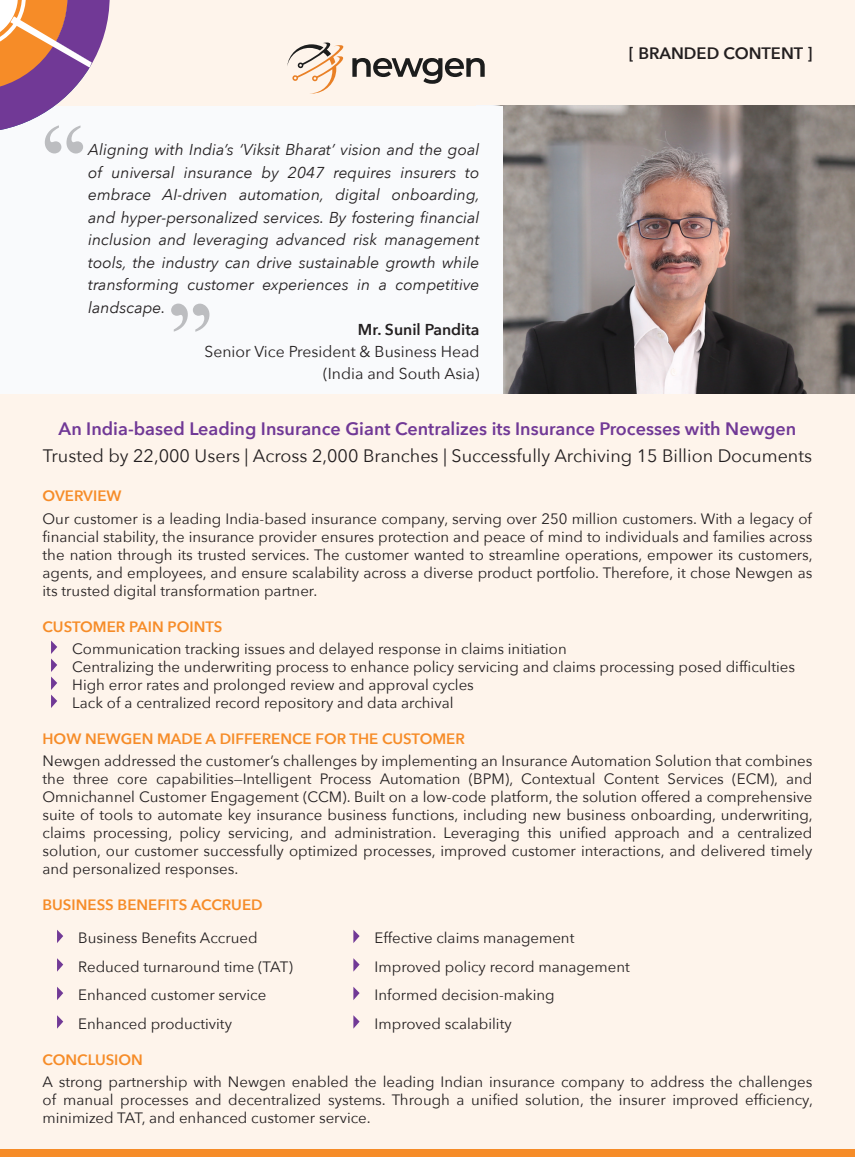
<style>
.page{position:relative;width:855px;height:1157px;background:#fef4eb}
.page>*{position:absolute;margin:0;border:0;box-sizing:border-box;transform-origin:0 0}
.t1{font:18px "Avenir Next";color:#231f20}
.t2{font:600 18px "Avenir Next";color:#713996}
.t3{font:600 16.5px "Avenir Next";color:#231f20}
.t4{font:italic 15.75px/22.5px "Avenir Next";color:#231f20;text-align:justify}
.t5{font:15.75px/21.9px "Avenir Next";color:#231f20;text-align:right}
.t6{font:600 15.75px "Avenir Next";color:#231f20}
.t7{font:15px/18px "Avenir Next";color:#231f20;text-align:justify}
.t8{font:600 15px "Avenir Next";color:#f68c28}
</style>
<div class="page">
<img style="left:502px;top:106px;width:353px;height:287px">
<div style="left:0;top:1149px;width:855px;height:8px;background:#f68c28"></div>
<svg style="left:51px;top:640px;width:6px;height:68px"></svg>
<svg style="left:57px;top:930px;width:6px;height:13px"></svg>
<svg style="left:353px;top:930px;width:6px;height:13px"></svg>
<svg style="left:57px;top:958px;width:6px;height:13px"></svg>
<svg style="left:353px;top:958px;width:6px;height:13px"></svg>
<svg style="left:57px;top:987px;width:6px;height:13px"></svg>
<svg style="left:353px;top:987px;width:6px;height:13px"></svg>
<svg style="left:57px;top:1015px;width:6px;height:13px"></svg>
<svg style="left:353px;top:1015px;width:6px;height:13px"></svg>
<div style="left:0;top:106px;width:502px;height:287px;background:#f9fafc"></div>
<svg style="left:352px;top:58px;width:133px;height:26px"></svg>
<svg style="left:287px;top:43px;width:57px;height:51px"></svg>
<svg style="left:171px;top:303px;width:38px;height:29px"></svg>
<svg style="left:0;top:0;width:110px;height:153px"></svg>
<p class="t4" style="left:88px;top:138px;width:393px">Aligning with India’s ‘Viksit Bharat’ vision and the goal of universal insurance by 2047 requires insurers to embrace AI-driven automation, digital onboarding, and hyper-personalized services. By fostering financial inclusion and leveraging advanced risk management tools, the industry can drive sustainable growth while transforming customer experiences in a competitive landscape.</p>
<p class="t6" style="left:358px;top:316px;width:123px">Mr. Sunil Pandita</p>
<p class="t5" style="left:204px;top:339px;width:276px">Senior Vice President &amp; Business Head (India and South Asia)</p>
<p class="t3" style="left:629px;top:39px;width:185px">[ BRANDED CONTENT ]</p>
<p class="t2" style="left:59px;top:413px;width:739px">An India-based Leading Insurance Giant Centralizes its Insurance Processes with Newgen</p>
<p class="t1" style="left:43px;top:441px;width:770px">Trusted by 22,000 Users | Across 2,000 Branches | Successfully Archiving 15 Billion Documents</p>
<p class="t8" style="left:43px;top:483px;width:80px">OVERVIEW</p>
<p class="t7" style="left:43px;top:509px;width:772px">Our customer is a leading India-based insurance company, serving over 250 million customers. With a legacy of financial stability, the insurance provider ensures protection and peace of mind to individuals and families across the nation through its trusted services. The customer wanted to streamline operations, empower its customers, agents, and employees, and ensure scalability across a diverse product portfolio. Therefore, it chose Newgen as its trusted digital transformation partner.</p>
<p class="t8" style="left:43px;top:613px;width:181px">CUSTOMER PAIN POINTS</p>
<p class="t7" style="left:72px;top:639px;width:724px;text-align:left">Communication tracking issues and delayed response in claims initiation<br>Centralizing the underwriting process to enhance policy servicing and claims processing posed difficulties High error rates and prolonged review and approval cycles<br>Lack of a centralized record repository and data archival</p>
<p class="t8" style="left:43px;top:726px;width:424px">HOW NEWGEN MADE A DIFFERENCE FOR THE CUSTOMER</p>
<p class="t7" style="left:43px;top:751px;width:772px">Newgen addressed the customer’s challenges by implementing an Insurance Automation Solution that combines the three core capabilities—Intelligent Process Automation (BPM), Contextual Content Services (ECM), and Omnichannel Customer Engagement (CCM). Built on a low-code platform, the solution offered a comprehensive suite of tools to automate key insurance business functions, including new business onboarding, underwriting, claims processing, policy servicing, and administration. Leveraging this unified approach and a centralized solution, our customer successfully optimized processes, improved customer interactions, and delivered timely and personalized responses.</p>
<p class="t8" style="left:43px;top:892px;width:221px">BUSINESS BENEFITS ACCRUED</p>
<p class="t7" style="left:78px;top:928px;width:181px">Business Benefits Accrued</p>
<p class="t7" style="left:375px;top:928px;width:201px">Effective claims management</p>
<p class="t7" style="left:78px;top:956px;width:216px">Reduced turnaround time (TAT)</p>
<p class="t7" style="left:375px;top:956px;width:257px">Improved policy record management</p>
<p class="t7" style="left:78px;top:985px;width:190px">Enhanced customer service</p>
<p class="t7" style="left:375px;top:985px;width:182px">Informed decision-making</p>
<p class="t7" style="left:78px;top:1013px;width:155px">Enhanced productivity</p>
<p class="t7" style="left:375px;top:1013px;width:139px">Improved scalability</p>
<p class="t8" style="left:43px;top:1046px;width:102px">CONCLUSION</p>
<p class="t7" style="left:43px;top:1072px;width:772px">A strong partnership with Newgen enabled the leading Indian insurance company to address the challenges of manual processes and decentralized systems. Through a unified solution, the insurer improved efficiency, minimized TAT, and enhanced customer service.</p>
</div>
